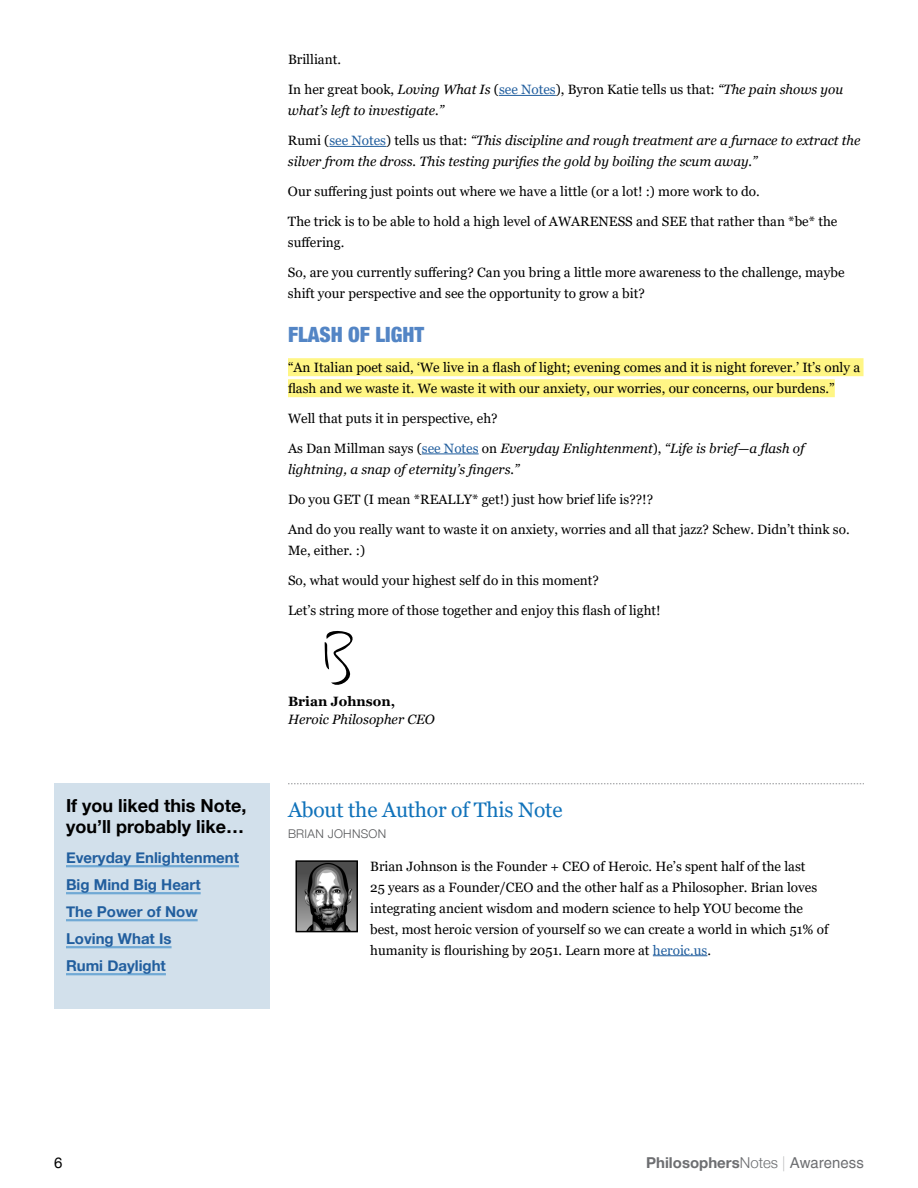
<style>
.page{position:relative;width:918px;height:1188px;background:#fff}
.page>*{position:absolute;margin:0;border:0;box-sizing:border-box;transform-origin:0 0}
.t1{font:21px "Georgia";letter-spacing:-.01em;color:#1072ba}
.t2{font:900 condensed 21px "Helvetica Neue";color:#5385c5}
.t3{font:700 18px/21.6px "Helvetica Neue";color:#000}
.t4{font:700 15px/27px "Helvetica Neue";color:#215e9e}
.t5{font:700 15px "Helvetica Neue";color:#6d6e71}
.t6{font:15px "Helvetica Neue";color:#000}
.t7{font:13.5px/21px "Georgia";color:#000}
.t8{font:italic 13.5px/21px "Georgia";color:#000}
.t9{font:700 13.5px "Georgia";color:#000}
.t10{font:300 12px "Helvetica Neue";letter-spacing:.025em;color:#58595b}
.s1{font-style:normal}
.s2{font-style:normal;color:#215e9e}
.s3{color:#215e9e}
.s4{font-weight:300}
.s5{font-weight:200}
.s6{font-family:"Helvetica";font-weight:400}
</style>
<div class="page">
<hr style="left:499px;top:95px;width:57px;height:1px;background:#215e9e">
<hr style="left:329px;top:146px;width:57px;height:1px;background:#215e9e">
<div style="left:288px;top:358px;width:576px;height:18px;background:#fff685"></div>
<div style="left:288px;top:379px;width:547px;height:18px;background:#fff685"></div>
<hr style="left:422px;top:454px;width:57px;height:1px;background:#215e9e">
<div style="left:54px;top:784px;width:216px;height:225px;background:#d2e0eb"></div>
<hr style="left:66px;top:865px;width:173px;height:2px;background:#70a9d5">
<hr style="left:66px;top:892px;width:135px;height:2px;background:#70a9d5">
<hr style="left:66px;top:919px;width:132px;height:2px;background:#70a9d5">
<hr style="left:66px;top:946px;width:106px;height:2px;background:#70a9d5">
<hr style="left:66px;top:973px;width:100px;height:2px;background:#70a9d5">
<svg style="left:288px;top:784px;width:576px;height:1px"></svg>
<img style="left:299px;top:863px;width:56px;height:66px">
<div style="left:296px;top:860px;width:62px;height:72px;border:2px solid #000"></div>
<hr style="left:653px;top:955px;width:54px;height:1px;background:#215e9e">
<svg style="left:324px;top:630px;width:29px;height:55px"></svg>
<p class="t7" style="left:288px;top:49px;width:55px">Brilliant.</p>
<p class="t8" style="left:288px;top:79px;width:557px"><span class="s1">In her great book,</span> Loving What Is <span class="s1">(</span><span class="s2">see Notes</span><span class="s1">), Byron Katie tells us that:</span> “The pain shows you what’s left to investigate.”</p>
<p class="t8" style="left:288px;top:130px;width:574px"><span class="s1">Rumi (</span><span class="s2">see Notes</span><span class="s1">) tells us that:</span> “This discipline and rough treatment are a furnace to extract the silver from the dross. This testing purifies the gold by boiling the scum away.”</p>
<p class="t7" style="left:288px;top:181px;width:473px">Our suffering just points out where we have a little (or a lot! :) more work to do.</p>
<p class="t7" style="left:288px;top:211px;width:551px">The trick is to be able to hold a high level of AWARENESS and SEE that rather than *be* the suffering.</p>
<p class="t7" style="left:288px;top:262px;width:558px">So, are you currently suffering? Can you bring a little more awareness to the challenge, maybe shift your perspective and see the opportunity to grow a bit?</p>
<h1 class="t2" style="left:288px;top:317px;width:138px">FLASH OF LIGHT</h1>
<p class="t7" style="left:288px;top:357px;width:574px">“An Italian poet said, ‘We live in a flash of light; evening comes and it is night forever.’ It’s only a flash and we waste it. We waste it with our anxiety, our worries, our concerns, our burdens.”</p>
<p class="t7" style="left:288px;top:408px;width:211px">Well that puts it in perspective, eh?</p>
<p class="t8" style="left:288px;top:438px;width:518px"><span class="s1">As Dan Millman says (</span><span class="s2">see Notes</span> <span class="s1">on</span> Everyday Enlightenment<span class="s1">),</span> “Life is brief—a flash of lightning, a snap of eternity’s fingers.”</p>
<p class="t7" style="left:288px;top:489px;width:367px">Do you GET (I mean *REALLY* get!) just how brief life is??!?</p>
<p class="t7" style="left:288px;top:519px;width:563px">And do you really want to waste it on anxiety, worries and all that jazz? Schew. Didn’t think so.<br>Me, either. :)</p>
<p class="t7" style="left:288px;top:570px;width:312px">So, what would your highest self do in this moment?</p>
<p class="t7" style="left:288px;top:600px;width:374px">Let’s string more of those together and enjoy this flash of light!</p>
<h2 class="t3" style="left:66px;top:795px;width:182px">If you liked this Note, you’ll probably like…</h2>
<p class="t4" style="left:66px;top:845px;width:175px">Everyday Enlightenment<br>Big Mind Big Heart<br>The Power of Now<br>Loving What Is<br>Rumi Daylight</p>
<p class="t9" style="left:288px;top:693px;width:109px">Brian Johnson,</p>
<p class="t8" style="left:288px;top:709px;width:148px">Heroic Philosopher CEO</p>
<h1 class="t1" style="left:288px;top:798px;width:276px">About the Author of This Note</h1>
<p class="t10" style="left:288px;top:824px;width:100px">BRIAN JOHNSON</p>
<p class="t7" style="left:370px;top:856px;width:460px">Brian Johnson is the Founder + CEO of Heroic. He’s spent half of the last<br>25 years as a Founder/CEO and the other half as a Philosopher. Brian loves integrating ancient wisdom and modern science to help YOU become the best, most heroic version of yourself so we can create a world in which 51% of humanity is flourishing by 2051. Learn more at <span class="s3">heroic.us</span>.</p>
<p class="t6" style="left:54px;top:1152px;width:10px">6</p>
<p class="t5" style="left:646px;top:1151px;width:219px">Philosophers<span class="s4">Notes</span> <span class="s5">|</span> <span class="s6">Awareness</span></p>
</div>
